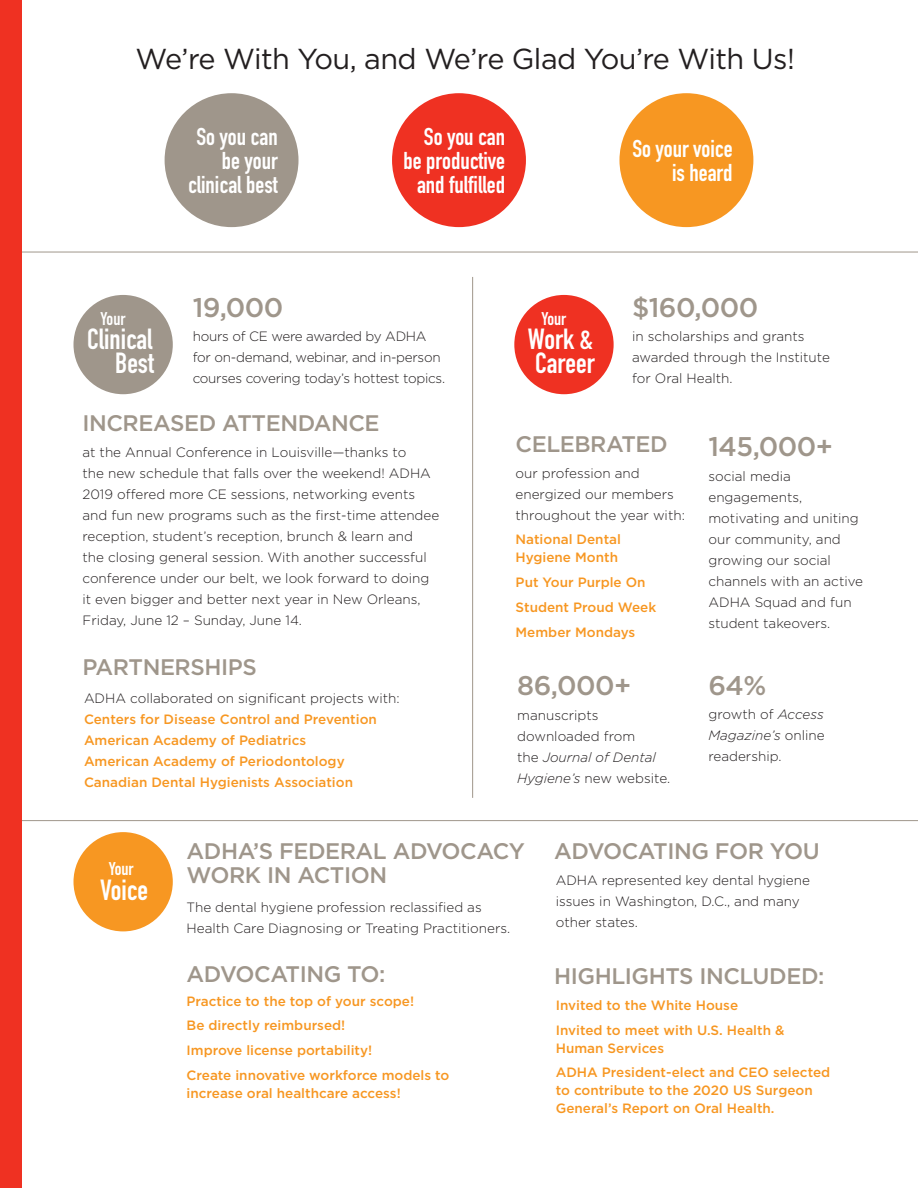
<style>
.page{position:relative;width:918px;height:1188px;background:#fff}
.page>*{position:absolute;margin:0;border:0;box-sizing:border-box;transform-origin:0 0}
.t1{font:28.8px "Gotham";letter-spacing:-.02em;color:#231f20}
.t2{font:700 28.8px "DIN Condensed";color:#fff}
.t3{font:500 27px "Gotham";letter-spacing:-.02em;color:#9f968b}
.t4{font:700 24px/24px "DIN Condensed";color:#fff;text-align:right}
.t5{font:500 22.5px "Gotham";letter-spacing:-.02em;color:#9f968b}
.t6{font:700 18.15px "DIN Condensed";color:#fff}
.t7{font:300 13.5px/21px "Gotham";color:#231f20}
.t8{font:500 13.5px/18px "Gotham";color:#f79722}
.t9{font:300 13.5px/21px "Gotham";letter-spacing:-.02em;color:#231f20}
.s1{font-style:italic}
</style>
<div class="page">
<hr style="left:0;top:252px;width:918px;height:1px;background:#9f968b">
<hr style="left:472px;top:277px;width:1px;height:521px;background:#9f968b">
<hr style="left:4px;top:820px;width:914px;height:1px;background:#9f968b">
<div style="left:0;top:0;width:22px;height:1188px;background:#ef3122"></div>
<div style="left:392px;top:93px;width:134px;height:134px;background:#ef3122;border-radius:50%"></div>
<div style="left:74px;top:295px;width:99px;height:99px;background:#9f968b;border-radius:50%"></div>
<div style="left:74px;top:832px;width:99px;height:99px;background:#f79722;border-radius:50%"></div>
<div style="left:514px;top:295px;width:100px;height:99px;background:#ef3122;border-radius:50%"></div>
<div style="left:619px;top:93px;width:134px;height:134px;background:#f79722;border-radius:50%"></div>
<div style="left:165px;top:93px;width:134px;height:134px;background:#9f968b;border-radius:50%"></div>
<p class="t1" style="left:136px;top:43px;width:661px">We’re With You, and We’re Glad You’re With Us!</p>
<p class="t4" style="left:188px;top:124px;width:91px">So you can be your clinical best</p>
<p class="t4" style="left:404px;top:124px;width:103px">So you can be productive and fulfilled</p>
<p class="t4" style="left:632px;top:136px;width:102px">So your voice is heard</p>
<p class="t6" style="left:101px;top:306px;width:26px">Your</p>
<p class="t2" style="left:87px;top:319px;width:67px">Clinical</p>
<p class="t2" style="left:115px;top:344px;width:40px">Best</p>
<p class="t3" style="left:193px;top:293px;width:92px">19,000</p>
<p class="t3" style="left:632px;top:293px;width:128px">$160,000</p>
<p class="t6" style="left:541px;top:306px;width:26px">Your</p>
<p class="t2" style="left:528px;top:319px;width:67px">Work &amp;</p>
<p class="t2" style="left:535px;top:344px;width:61px">Career</p>
<p class="t9" style="left:193px;top:326px;width:254px">hours of CE were awarded by ADHA for on-demand, webinar, and in-person courses covering today’s hottest topics.</p>
<p class="t7" style="left:632px;top:326px;width:199px">in scholarships and grants awarded through the Institute for Oral Health.</p>
<p class="t5" style="left:82px;top:411px;width:299px">INCREASED ATTENDANCE</p>
<p class="t7" style="left:82px;top:442px;width:358px">at the Annual Conference in Louisville—thanks to<br>the new schedule that falls over the weekend! ADHA 2019 offered more CE sessions, networking events and fun new programs such as the first-time attendee reception, student’s reception, brunch &amp; learn and<br>the closing general session. With another successful conference under our belt, we look forward to doing it even bigger and better next year in New Orleans, Friday, June 12 – Sunday, June 14.</p>
<p class="t5" style="left:82px;top:655px;width:176px">PARTNERSHIPS</p>
<p class="t7" style="left:84px;top:688px;width:317px">ADHA collaborated on significant projects with:</p>
<p class="t8" style="left:84px;top:710px;width:294px">Centers for Disease Control and Prevention</p>
<p class="t8" style="left:84px;top:731px;width:224px">American Academy of Pediatrics</p>
<p class="t8" style="left:84px;top:752px;width:262px">American Academy of Periodontology</p>
<p class="t8" style="left:84px;top:773px;width:271px">Canadian Dental Hygienists Association</p>
<p class="t5" style="left:516px;top:432px;width:154px">CELEBRATED</p>
<p class="t7" style="left:516px;top:462px;width:171px">our profession and energized our members throughout the year with:</p>
<p class="t8" style="left:516px;top:530px;width:107px">National Dental<br>Hygiene Month</p>
<p class="t8" style="left:516px;top:573px;width:132px">Put Your Purple On</p>
<p class="t8" style="left:516px;top:598px;width:142px">Student Proud Week</p>
<p class="t8" style="left:516px;top:623px;width:121px">Member Mondays</p>
<p class="t3" style="left:708px;top:431px;width:126px">145,000+</p>
<p class="t7" style="left:708px;top:466px;width:156px">social media engagements, motivating and uniting our community, and growing our social channels with an active<br>ADHA Squad and fun student takeovers.</p>
<p class="t3" style="left:517px;top:670px;width:116px">86,000+</p>
<p class="t3" style="left:708px;top:670px;width:59px">64%</p>
<p class="t7" style="left:517px;top:705px;width:155px">manuscripts downloaded from<br>the <span class="s1">Journal of Dental<br>Hygiene’s</span> new website.</p>
<p class="t7" style="left:708px;top:703px;width:118px;text-align:justify">growth of <span class="s1">Access Magazine’s</span> online readership.</p>
<p class="t6" style="left:109px;top:857px;width:26px">Your</p>
<p class="t2" style="left:100px;top:870px;width:49px">Voice</p>
<p class="t5" style="left:187px;top:838px;width:340px">ADHA’S FEDERAL ADVOCACY</p>
<p class="t5" style="left:554px;top:838px;width:267px">ADVOCATING FOR YOU</p>
<p class="t5" style="left:187px;top:862px;width:202px">WORK IN ACTION</p>
<p class="t7" style="left:556px;top:870px;width:256px">ADHA represented key dental hygiene issues in Washington, D.C., and many other states.</p>
<p class="t7" style="left:187px;top:897px;width:325px">The dental hygiene profession reclassified as<br>Health Care Diagnosing or Treating Practitioners.</p>
<p class="t5" style="left:187px;top:961px;width:200px">ADVOCATING TO:</p>
<p class="t5" style="left:554px;top:964px;width:272px">HIGHLIGHTS INCLUDED:</p>
<p class="t8" style="left:187px;top:991px;width:229px">Practice to the top of your scope!</p>
<p class="t8" style="left:187px;top:1016px;width:160px">Be directly reimbursed!</p>
<p class="t8" style="left:187px;top:1041px;width:187px">Improve license portability!</p>
<p class="t8" style="left:187px;top:1066px;width:264px">Create innovative workforce models to increase oral healthcare access!</p>
<p class="t8" style="left:556px;top:996px;width:184px">Invited to the White House</p>
<p class="t8" style="left:556px;top:1020px;width:230px">Invited to meet with U.S. Health &amp;<br>Human Services</p>
<p class="t8" style="left:556px;top:1063px;width:276px">ADHA President-elect and CEO selected to contribute to the 2020 US Surgeon<br>General’s Report on Oral Health.</p>
</div>
